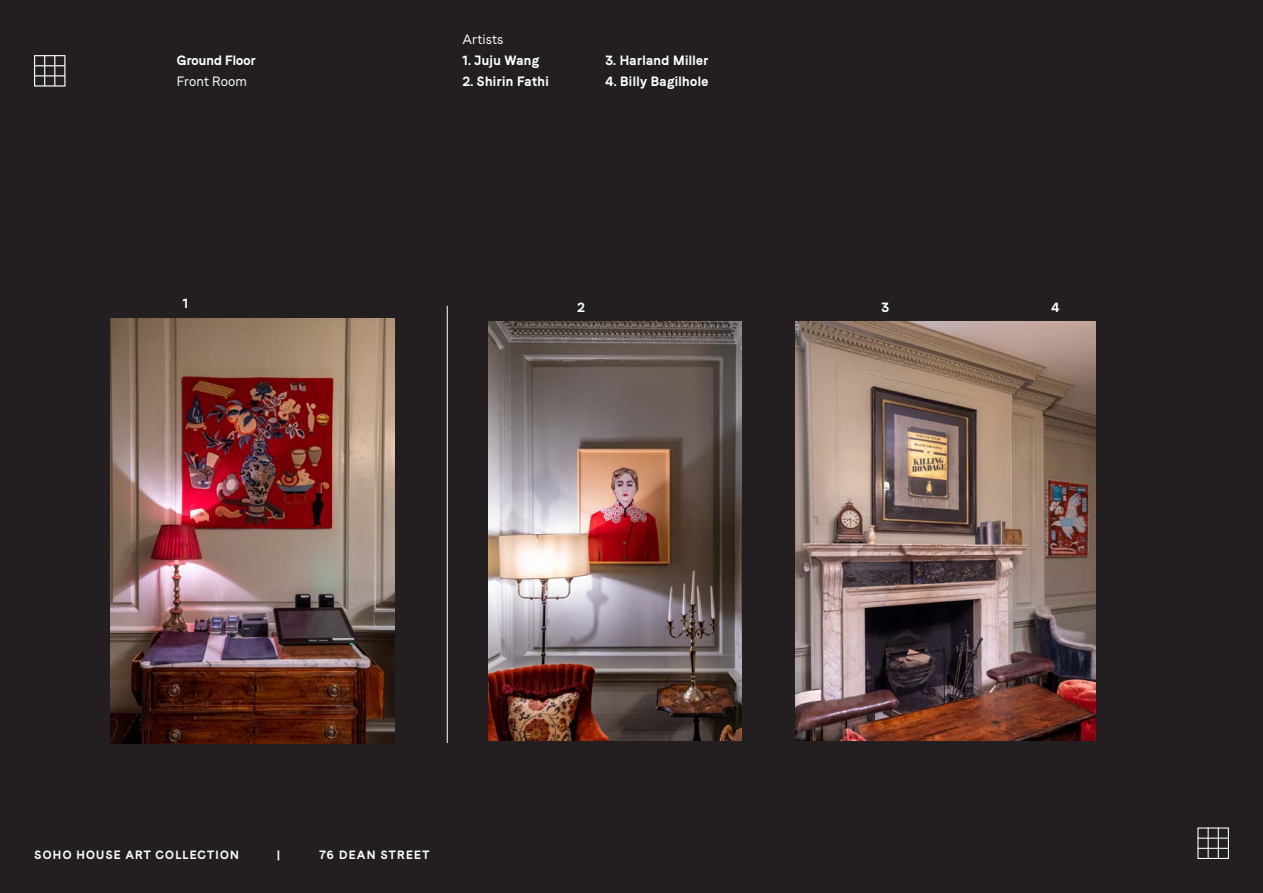
<style>
.page{position:relative;width:1263px;height:893px;background:#231f20}
.page>*{position:absolute;margin:0;border:0;box-sizing:border-box;transform-origin:0 0}
.Body_Copy{font:13.5px "Faro Bold Lucky";letter-spacing:.03em;color:#fff}
.Body_Copy-2{font:13.5px "Faro Regular Lucky";letter-spacing:.01em;color:#fff}
.Body_Copy-3{font:13.5px "Faro Bold Lucky";letter-spacing:.01em;color:#fff}
.t1{font:12px "Faro Bold Lucky";letter-spacing:.11em;color:#fff}
</style>
<div class="page">
<div style="left:1197px;top:827px;width:32px;height:32px;border:1px solid #fff"></div>
<hr style="left:1207px;top:827px;width:2px;height:32px;background:#fff">
<hr style="left:1218px;top:827px;width:1px;height:32px;background:#fff">
<hr style="left:1197px;top:848px;width:32px;height:1px;background:#fff">
<hr style="left:1197px;top:838px;width:32px;height:1px;background:#fff">
<svg style="left:34px;top:55px;width:31px;height:32px"></svg>
<hr style="left:447px;top:306px;width:1px;height:437px;background:#fff">
<img style="left:111px;top:319px;width:283px;height:424px">
<img style="left:796px;top:322px;width:300px;height:418px">
<img style="left:489px;top:322px;width:253px;height:418px">
<p class="Body_Copy-3" style="left:177px;top:51px;width:80px">Ground Floor</p>
<p class="Body_Copy-2" style="left:177px;top:72px;width:72px">Front Room</p>
<p class="Body_Copy-2" style="left:462px;top:29px;width:42px">Artists</p>
<p class="Body_Copy" style="left:462px;top:51px;width:78px">1. Juju Wang</p>
<p class="Body_Copy" style="left:462px;top:72px;width:88px">2. Shirin Fathi</p>
<p class="Body_Copy" style="left:605px;top:51px;width:104px">3. Harland Miller</p>
<p class="Body_Copy" style="left:605px;top:72px;width:104px">4. Billy Bagilhole</p>
<p class="Body_Copy" style="left:183px;top:293px;width:7px">1</p>
<p class="Body_Copy" style="left:577px;top:297px;width:9px">2</p>
<p class="Body_Copy" style="left:881px;top:297px;width:9px">3</p>
<p class="Body_Copy" style="left:1051px;top:297px;width:10px">4</p>
<p class="t1" style="left:35px;top:846px;width:206px">SOHO HOUSE ART COLLECTION</p>
<p class="t1" style="left:277px;top:846px;width:5px">|</p>
<p class="t1" style="left:319px;top:846px;width:112px">76 DEAN STREET</p>
</div>
